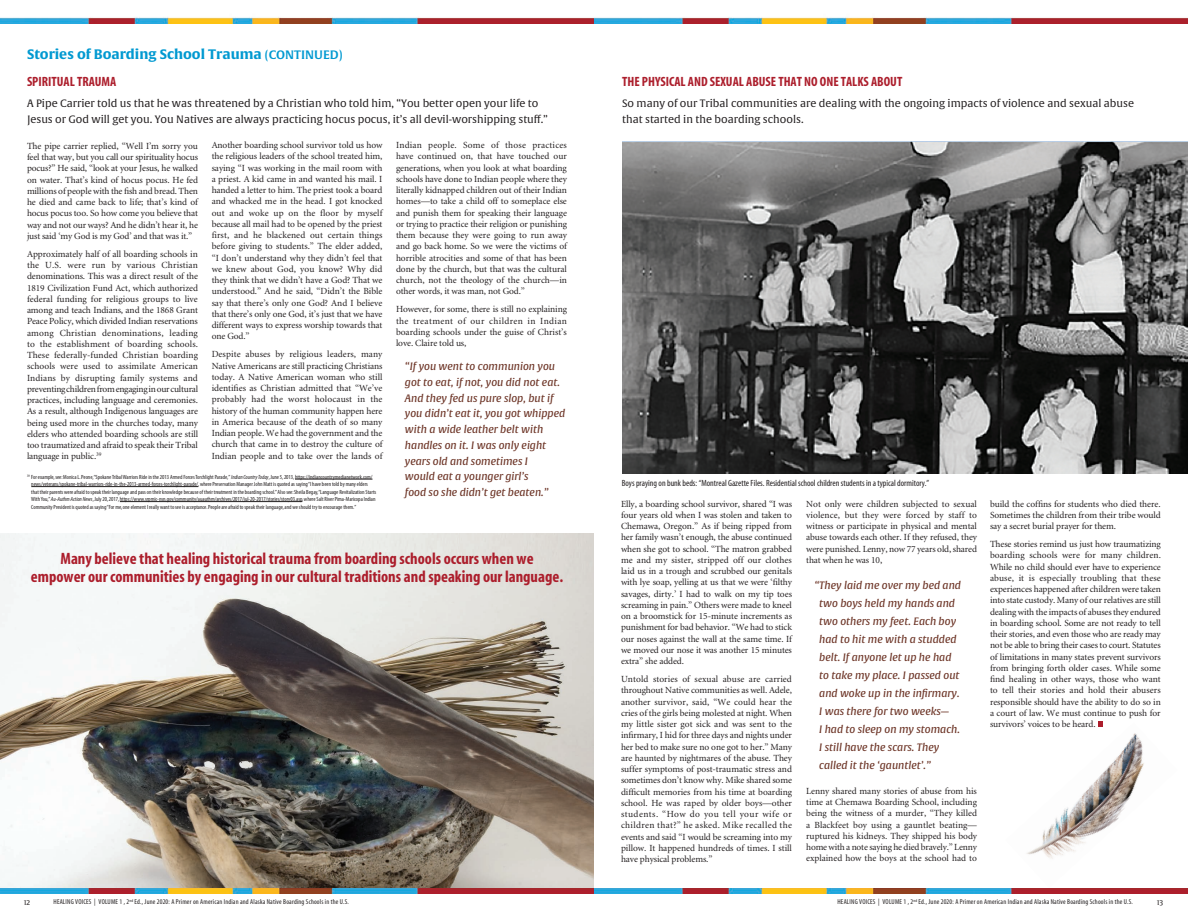
<style>
.page{position:relative;width:1188px;height:918px;background:#fff}
.page>*{position:absolute;margin:0;border:0;box-sizing:border-box;transform-origin:0 0}
.first_paragraph{font:700 condensed 16.5px/18px "Myriad";color:#ac1e2c;text-align:center}
.first_paragraph-2{font:700 condensed 13.5px "Myriad";color:#ac1e2c}
.headline{font:700 13.5px "Alverata";color:#0099d1}
.first_paragraph-3{font:italic 10.5px/18px "Alverata Md";color:#6d3527}
.t1{font:10.5px/16.5px "Alverata";color:#231f20}
.t2{font:9.38px/11.2px "Minion";letter-spacing:-.01em;color:#231f20;text-align:justify}
.first_paragraph-4{font:condensed 9px "Myriad";color:#231f20}
.t3{font:condensed 7.12px "Myriad";letter-spacing:.025em;color:#231f20}
.t4{font:7.12px "Alverata";color:#231f20}
.Schools{font:condensed 6px/7.5px "Myriad";color:#231f20}
.s1{font-family:"Alverata Sb";font-weight:400;font-size:12px}
.s2{font-style:italic}
</style>
<div class="page">
<img style="left:0;top:533px;width:594px;height:355px">
<img style="left:0;top:17px;width:1188px;height:6px">
<img style="left:0;top:888px;width:1188px;height:6px">
<img style="left:622px;top:142px;width:566px;height:331px">
<hr style="left:295px;top:479px;width:78px;height:1px;background:#231f20">
<hr style="left:31px;top:486px;width:167px;height:1px;background:#231f20">
<hr style="left:120px;top:501px;width:182px;height:1px;background:#231f20">
<img style="left:1026px;top:722px;width:118px;height:137px">
<p class="headline" style="left:27px;top:46px;width:317px">Stories of Boarding School Trauma <span class="s1">(CONTINUED)</span></p>
<p class="first_paragraph-2" style="left:27px;top:75px;width:91px">SPIRITUAL TRAUMA</p>
<p class="t1" style="left:27px;top:95px;width:523px">A Pipe Carrier told us that he was threatened by a Christian who told him, “You better open your life to<br>Jesus or God will get you. You Natives are always practicing hocus pocus, it’s all devil-worshipping stuff.”</p>
<p class="t2" style="left:27px;top:141px;width:173px">The pipe carrier replied, “Well I’m sorry you feel that way, but you call our spirituality hocus pocus?” He said, “look at your Jesus, he walked on water. That’s kind of hocus pocus. He fed millions of people with the fish and bread. Then he died and came back to life; that’s kind of hocus pocus too. So how come you believe that way and not our ways? And he didn’t hear it, he just said ‘my God is my God’ and that was it.”</p>
<p class="t2" style="left:27px;top:249px;width:173px">Approximately half of all boarding schools in the U.S. were run by various Christian denominations. This was a direct result of the 1819 Civilization Fund Act, which authorized federal funding for religious groups to live among and teach Indians, and the 1868 Grant Peace Policy, which divided Indian reservations among Christian denominations, leading to the establishment of boarding schools.<br>These federally-funded Christian boarding schools were used to assimilate American Indians by disrupting family systems and preventing children from engaging in our cultural practices, including language and ceremonies.<br>As a result, although Indigenous languages are being used more in the churches today, many elders who attended boarding schools are still too traumatized and afraid to speak their Tribal language in public.<sup>39</sup></p>
<p class="t2" style="left:212px;top:140px;width:172px">Another boarding school survivor told us how the religious leaders of the school treated him, saying “I was working in the mail room with a priest. A kid came in and wanted his mail. I handed a letter to him. The priest took a board and whacked me in the head. I got knocked out and woke up on the floor by myself because all mail had to be opened by the priest first, and he blackened out certain things before giving to students.” The elder added, “I don’t understand why they didn’t feel that we knew about God, you know? Why did they think that we didn’t have a God? That we understood.” And he said, “Didn’t the Bible say that there’s only one God? And I believe that there’s only one God, it’s just that we have different ways to express worship towards that one God.”</p>
<p class="t2" style="left:212px;top:349px;width:172px">Despite abuses by religious leaders, many Native Americans are still practicing Christians today. A Native American woman who still identifies as Christian admitted that “We’ve probably had the worst holocaust in the history of the human community happen here in America because of the death of so many Indian people. We had the government and the church that came in to destroy the culture of Indian people and to take over the lands of</p>
<p class="Schools" style="left:31px;top:473px;width:347px;text-indent:-4px"><sup>39</sup> For example, see: Monica L. Peone, “Spokane Tribal Warriors Ride in the 2013 Armed Forces Torchlight Parade,” <span class="s2">Indian Country Today</span>, June 5, 2013, https://indiancountrymedianetwork.com/ news/veterans/spokane-tribal-warriors-ride-in-the-2013-armed-forces-torchlight-parade/, where Preservation Manager John Matt is quoted as saying “I have been told by many elders that their parents were afraid to speak their language and pass on their knowledge because of their treatment in the boarding school.” Also see: Sheila Begay, “Language Revitalization Starts With You,” <span class="s2">Au-Authm Action News</span>, July 20, 2017, https://www.srpmic-nsn.gov/community/auauthm/archives/2017/jul-20-2017/stories/story03.asp, where Salt River Pima-Maricopa Indian Community President is quoted as saying “For me, one element I really want to see is acceptance. People are afraid to speak their language, and we should try to encourage them.”</p>
<p class="t2" style="left:396px;top:140px;width:173px">Indian people. Some of those practices have continued on, that have touched our generations, when you look at what boarding schools have done to Indian people where they literally kidnapped children out of their Indian homes—to take a child off to someplace else and punish them for speaking their language or trying to practice their religion or punishing them because they were going to run away and go back home. So we were the victims of horrible atrocities and some of that has been done by the church, but that was the cultural church, not the theology of the church—in other words, it was man, not God.”</p>
<p class="t2" style="left:396px;top:304px;width:173px">However, for some, there is still no explaining the treatment of our children in Indian boarding schools under the guise of Christ’s love. Claire told us,</p>
<p class="first_paragraph-3" style="left:405px;top:359px;width:162px;line-height:15.8px">“If you went to communion you got to eat, if not, you did not eat.<br>And they fed us pure slop, but if you didn’t eat it, you got whipped with a wide leather belt with handles on it. I was only eight years old and sometimes I<br>would eat a younger girl’s<br>food so she didn’t get beaten.”</p>
<p class="first_paragraph" style="left:31px;top:550px;width:534px">Many believe that healing historical trauma from boarding schools occurs when we<br>empower our communities by engaging in our cultural traditions and speaking our language.</p>
<p class="first_paragraph-2" style="left:622px;top:75px;width:282px">THE PHYSICAL AND SEXUAL ABUSE THAT NO ONE TALKS ABOUT</p>
<p class="t1" style="left:622px;top:95px;width:514px">So many of our Tribal communities are dealing with the ongoing impacts of violence and sexual abuse that started in the boarding schools.</p>
<p class="first_paragraph-4" style="left:622px;top:479px;width:309px">Boys praying on bunk beds: “Montreal Gazette Files. Residential school children students in a typical dormitory.”</p>
<p class="t2" style="left:621px;top:498px;width:173px">Elly, a boarding school survivor, shared “I was four years old when I was stolen and taken to Chemawa, Oregon.” As if being ripped from her family wasn’t enough, the abuse continued when she got to school. “The matron grabbed me and my sister, stripped off our clothes laid us in a trough and scrubbed our genitals with lye soap, yelling at us that we were ‘filthy savages, dirty.’ I had to walk on my tip toes screaming in pain.” Others were made to kneel on a broomstick for 15-minute increments as punishment for bad behavior. “We had to stick our noses against the wall at the same time. If we moved our nose it was another 15 minutes extra” she added.</p>
<p class="t2" style="left:621px;top:674px;width:173px">Untold stories of sexual abuse are carried throughout Native communities as well. Adele, another survivor, said, “We could hear the cries of the girls being molested at night. When my little sister got sick and was sent to the infirmary, I hid for three days and nights under her bed to make sure no one got to her.” Many are haunted by nightmares of the abuse. They suffer symptoms of post-traumatic stress and sometimes don’t know why. Mike shared some difficult memories from his time at boarding school. He was raped by older boys—other students. “How do you tell your wife or children that?” he asked. Mike recalled the events and said “I would be screaming into my pillow. It happened hundreds of times. I still have physical problems.”</p>
<p class="t2" style="left:806px;top:498px;width:172px">Not only were children subjected to sexual violence, but they were forced by staff to witness or participate in physical and mental abuse towards each other. If they refused, they were punished. Lenny, now 77 years old, shared that when he was 10,</p>
<p class="first_paragraph-3" style="left:819px;top:577px;width:143px;text-indent:-5px">“They laid me over my bed and two boys held my hands and two others my feet. Each boy had to hit me with a studded belt. If anyone let up he had to take my place. I passed out and woke up in the infirmary.<br>I was there for two weeks—<br>I had to sleep on my stomach.<br>I still have the scars. They called it the ‘gauntlet’.”</p>
<p class="t2" style="left:806px;top:786px;width:172px">Lenny shared many stories of abuse from his time at Chemawa Boarding School, including being the witness of a murder, “They killed a Blackfeet boy using a gauntlet beating— ruptured his kidneys. They shipped his body home with a note saying he died bravely.” Lenny explained how the boys at the school had to</p>
<p class="t2" style="left:990px;top:498px;width:172px">build the coffins for students who died there.<br>Sometimes the children from their tribe would say a secret burial prayer for them.</p>
<p class="t2" style="left:990px;top:539px;width:172px">These stories remind us just how traumatizing boarding schools were for many children.<br>While no child should ever have to experience abuse, it is especially troubling that these experiences happened after children were taken into state custody. Many of our relatives are still dealing with the impacts of abuses they endured in boarding school. Some are not ready to tell their stories, and even those who are ready may not be able to bring their cases to court. Statutes of limitations in many states prevent survivors from bringing forth older cases. While some find healing in other ways, those who want to tell their stories and hold their abusers responsible should have the ability to do so in a court of law. We must continue to push for survivors’ voices to be heard.</p>
<p class="t3" style="left:54px;top:899px;width:297px">HEALING VOICES | VOLUME 1 , 2<sup>nd</sup> Ed., June 2020: A Primer on American Indian and Alaska Native Boarding Schools in the U.S.</p>
<p class="t3" style="left:838px;top:899px;width:297px">HEALING VOICES | VOLUME 1 , 2<sup>nd</sup> Ed., June 2020: A Primer on American Indian and Alaska Native Boarding Schools in the U.S.</p>
<p class="t4" style="left:24px;top:898px;width:8px">12</p>
<p class="t4" style="left:1157px;top:898px;width:8px">13</p>
</div>
